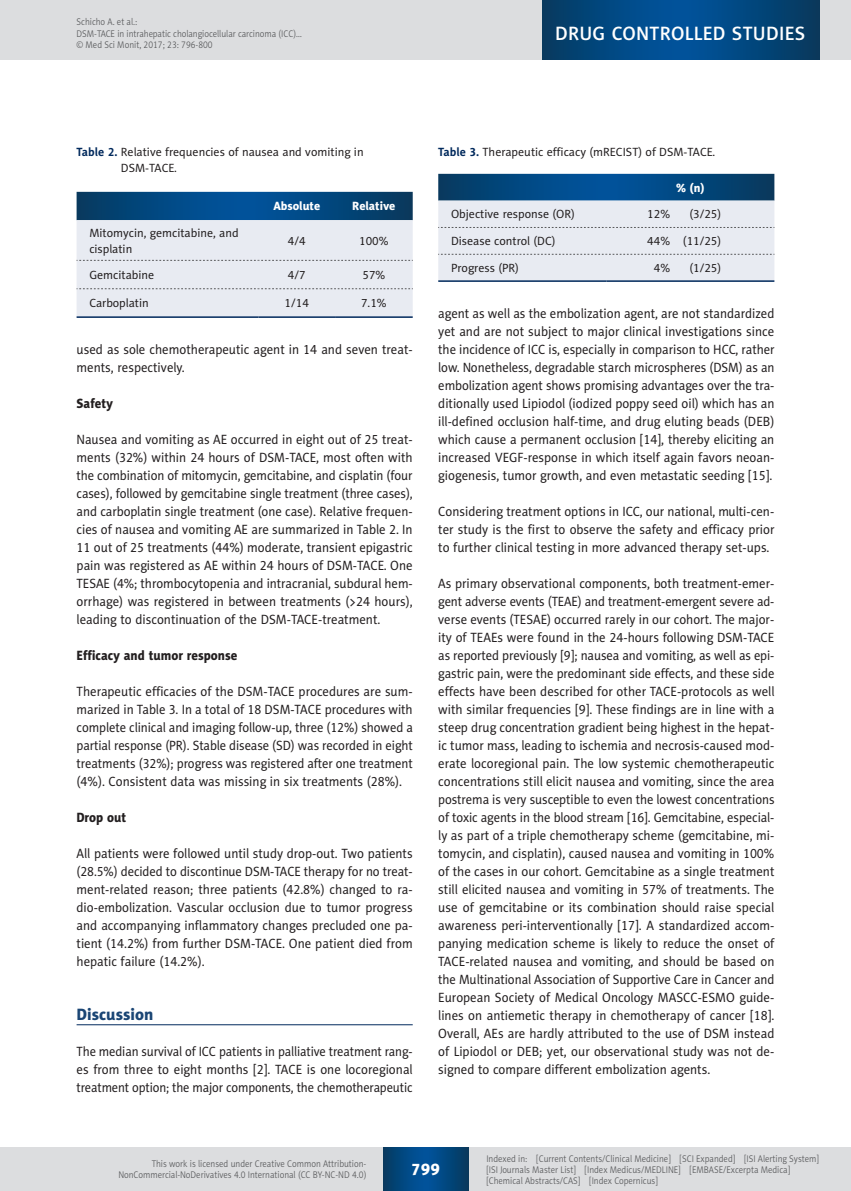
<style>
.page{position:relative;width:851px;height:1191px;background:#fff}
.page>*{position:absolute;margin:0;border:0;box-sizing:border-box;transform-origin:0 0}
.t1{font:19.5px "Naomi Sans EFN Medium";letter-spacing:.015em;color:#fff}
.MSM_Headline_1{font:16.5px "Naomi Sans EFN Heavy";color:#1a4574}
.t2{font:16.5px "Naomi Sans EFN Heavy";color:#fff}
.MSM_Body{font:13.5px/18px "Naomi Sans EFN";color:#231f20;text-align:justify;scale:.95 1}
.MSM_Body-2{font:13.5px/18px "Naomi Sans EFN";color:#231f20;text-align:justify;scale:.93 1}
.MSM_Headline_2{font:13.5px "Naomi Sans EFN Heavy";color:#231f20;scale:.95 1}
.MSM_Tabela_zawartosc{font:12px/15.8px "Naomi Sans EFN";color:#231f20}
.MSM_Tabela_tytul{font:12px/15.8px "Naomi Sans EFN";color:#231f20}
.MSM_Tabela_Head{font:12px "Naomi Sans EFN Heavy";color:#fff}
.t3{font:9.75px/11.2px "Naomi Sans EFN Light";color:#57585a;scale:.9 1}
.s1{font-weight:700;color:#00295c}
</style>
<div class="page">
<hr style="left:77px;top:1024px;width:335px;height:1px;background:#00295c">
<svg style="left:77px;top:192px;width:336px;height:125px;background:#b2c4d6"></svg>
<hr style="left:77px;top:316px;width:181px;height:2px;background:#00295c">
<hr style="left:258px;top:316px;width:77px;height:2px;background:#00295c">
<hr style="left:335px;top:316px;width:77px;height:2px;background:#00295c">
<svg style="left:438px;top:174px;width:336px;height:106px;background:#adc1d4"></svg>
<hr style="left:438px;top:280px;width:168px;height:2px;background:#00295c">
<hr style="left:606px;top:280px;width:168px;height:2px;background:#00295c">
<div style="left:0;top:1148px;width:850px;height:43px;background:#dcdddf"></div>
<svg style="left:383px;top:1147px;width:85px;height:43px;background:#02477e"></svg>
<div style="left:0;top:0;width:850px;height:60px;background:#dcdddf"></div>
<svg style="left:542px;top:0;width:277px;height:60px;background:#02477e"></svg>
<p class="t3" style="left:77px;top:16px;width:252px">Schicho A. et al.:<br>DSM-TACE in intrahepatic cholangiocellular carcinoma (ICC)… © Med Sci Monit, 2017; 23: 796-800</p>
<h1 class="t1" style="left:555px;top:22px;width:251px">DRUG CONTROLLED STUDIES</h1>
<p class="MSM_Tabela_tytul" style="left:121px;top:144px;width:244px;text-indent:-44px"><span class="s1">Table 2.</span> Relative frequencies of nausea and vomiting in<br>DSM-TACE.</p>
<p class="MSM_Tabela_Head" style="left:273px;top:199px;width:48px">Absolute</p>
<p class="MSM_Tabela_Head" style="left:352px;top:199px;width:45px">Relative</p>
<p class="MSM_Tabela_zawartosc" style="left:89px;top:225px;width:151px">Mitomycin, gemcitabine, and cisplatin</p>
<p class="MSM_Tabela_zawartosc" style="left:288px;top:233px;width:19px">4/4</p>
<p class="MSM_Tabela_zawartosc" style="left:359px;top:233px;width:31px">100%</p>
<p class="MSM_Tabela_zawartosc" style="left:89px;top:267px;width:66px">Gemcitabine</p>
<p class="MSM_Tabela_zawartosc" style="left:288px;top:267px;width:19px">4/7</p>
<p class="MSM_Tabela_zawartosc" style="left:362px;top:267px;width:24px">57%</p>
<p class="MSM_Tabela_zawartosc" style="left:89px;top:295px;width:61px">Carboplatin</p>
<p class="MSM_Tabela_zawartosc" style="left:284px;top:295px;width:26px">1/14</p>
<p class="MSM_Tabela_zawartosc" style="left:361px;top:295px;width:27px">7.1%</p>
<p class="MSM_Body" style="left:77px;top:340px;width:355px">used as sole chemotherapeutic agent in 14 and seven treat&shy;ments, respectively.</p>
<p class="MSM_Headline_2" style="left:77px;top:395px;width:40px">Safety</p>
<p class="MSM_Body" style="left:77px;top:430px;width:355px">Nausea and vomiting as AE occurred in eight out of 25 treat&shy;ments (32%) within 24 hours of DSM-TACE, most often with the combination of mitomycin, gemcitabine, and cisplatin (four cases), followed by gemcitabine single treatment (three cases), and carboplatin single treatment (one case). Relative frequen&shy;cies of nausea and vomiting AE are summarized in Table 2. In 11 out of 25 treatments (44%) moderate, transient epigastric pain was registered as AE within 24 hours of DSM-TACE. One TESAE (4%; thrombocytopenia and intracranial, subdural hem&shy;orrhage) was registered in between treatments (&gt;24 hours), leading to discontinuation of the DSM-TACE-treatment.</p>
<p class="MSM_Headline_2" style="left:77px;top:647px;width:171px">Efficacy and tumor response</p>
<p class="MSM_Body" style="left:77px;top:682px;width:355px">Therapeutic efficacies of the DSM-TACE procedures are sum&shy;marized in Table 3. In a total of 18 DSM-TACE procedures with complete clinical and imaging follow-up, three (12%) showed a partial response (PR). Stable disease (SD) was recorded in eight treatments (32%); progress was registered after one treatment (4%). Consistent data was missing in six treatments (28%).</p>
<p class="MSM_Headline_2" style="left:77px;top:809px;width:54px">Drop out</p>
<p class="MSM_Body" style="left:77px;top:844px;width:355px">All patients were followed until study drop-out. Two patients (28.5%) decided to discontinue DSM-TACE therapy for no treat&shy;ment-related reason; three patients (42.8%) changed to ra&shy;dio-embolization. Vascular occlusion due to tumor progress and accompanying inflammatory changes precluded one pa&shy;tient (14.2%) from further DSM-TACE. One patient died from hepatic failure (14.2%).</p>
<p class="MSM_Headline_1" style="left:77px;top:1004px;width:78px">Discussion</p>
<p class="MSM_Body-2" style="left:77px;top:1042px;width:363px">The median survival of ICC patients in palliative treatment rang&shy;es from three to eight months [2]. TACE is one locoregional treatment option; the major components, the chemotherapeutic</p>
<p class="MSM_Tabela_tytul" style="left:438px;top:144px;width:278px"><span class="s1">Table 3.</span> Therapeutic efficacy (mRECIST) of DSM-TACE.</p>
<p class="MSM_Tabela_Head" style="left:676px;top:180px;width:30px">% (n)</p>
<p class="MSM_Tabela_zawartosc" style="left:451px;top:206px;width:125px">Objective response (OR)</p>
<p class="MSM_Tabela_zawartosc" style="left:647px;top:206px;width:24px">12%</p>
<p class="MSM_Tabela_zawartosc" style="left:689px;top:206px;width:33px">(3/25)</p>
<p class="MSM_Tabela_zawartosc" style="left:451px;top:233px;width:106px">Disease control (DC)</p>
<p class="MSM_Tabela_zawartosc" style="left:647px;top:233px;width:75px">44% (11/25)</p>
<p class="MSM_Tabela_zawartosc" style="left:451px;top:260px;width:69px">Progress (PR)</p>
<p class="MSM_Tabela_zawartosc" style="left:653px;top:260px;width:18px">4%</p>
<p class="MSM_Tabela_zawartosc" style="left:689px;top:260px;width:33px">(1/25)</p>
<p class="MSM_Body" style="left:438px;top:304px;width:355px">agent as well as the embolization agent, are not standardized yet and are not subject to major clinical investigations since the incidence of ICC is, especially in comparison to HCC, rather low. Nonetheless, degradable starch microspheres (DSM) as an embolization agent shows promising advantages over the tra&shy;ditionally used Lipiodol (iodized poppy seed oil) which has an ill-defined occlusion half-time, and drug eluting beads (DEB) which cause a permanent occlusion [14], thereby eliciting an increased VEGF-response in which itself again favors neoan&shy;giogenesis, tumor growth, and even metastatic seeding [15].</p>
<p class="MSM_Body" style="left:438px;top:502px;width:355px">Considering treatment options in ICC, our national, multi-cen&shy;ter study is the first to observe the safety and efficacy prior to further clinical testing in more advanced therapy set-ups.</p>
<p class="MSM_Body" style="left:438px;top:574px;width:355px">As primary observational components, both treatment-emer&shy;gent adverse events (TEAE) and treatment-emergent severe ad&shy;verse events (TESAE) occurred rarely in our cohort. The major&shy;ity of TEAEs were found in the 24-hours following DSM-TACE as reported previously [9]; nausea and vomiting, as well as epi&shy;gastric pain, were the predominant side effects, and these side effects have been described for other TACE-protocols as well with similar frequencies [9]. These findings are in line with a steep drug concentration gradient being highest in the hepat&shy;ic tumor mass, leading to ischemia and necrosis-caused mod&shy;erate locoregional pain. The low systemic chemotherapeutic concentrations still elicit nausea and vomiting, since the area postrema is very susceptible to even the lowest concentrations of toxic agents in the blood stream [16]. Gemcitabine, especial&shy;ly as part of a triple chemotherapy scheme (gemcitabine, mi&shy;tomycin, and cisplatin), caused nausea and vomiting in 100% of the cases in our cohort. Gemcitabine as a single treatment still elicited nausea and vomiting in 57% of treatments. The use of gemcitabine or its combination should raise special awareness peri-interventionally [17]. A standardized accom&shy;panying medication scheme is likely to reduce the onset of TACE-related nausea and vomiting, and should be based on the Multinational Association of Supportive Care in Cancer and European Society of Medical Oncology MASCC-ESMO guide&shy;lines on antiemetic therapy in chemotherapy of cancer [18].<br>Overall, AEs are hardly attributed to the use of DSM instead of Lipiodol or DEB; yet, our observational study was not de&shy;signed to compare different embolization agents.</p>
<p class="t3" style="left:118px;top:1158px;width:277px;text-align:right">This work is licensed under Creative Common Attribution-<br>NonCommercial-NoDerivatives 4.0 International (CC BY-NC-ND 4.0)</p>
<p class="t2" style="left:411px;top:1159px;width:30px">799</p>
<p class="t3" style="left:486px;top:1152px;width:371px">Indexed in: [Current Contents/Clinical Medicine] [SCI Expanded] [ISI Alerting System] [ISI Journals Master List] [Index Medicus/MEDLINE] [EMBASE/Excerpta Medica] [Chemical Abstracts/CAS] [Index Copernicus]</p>
</div>
